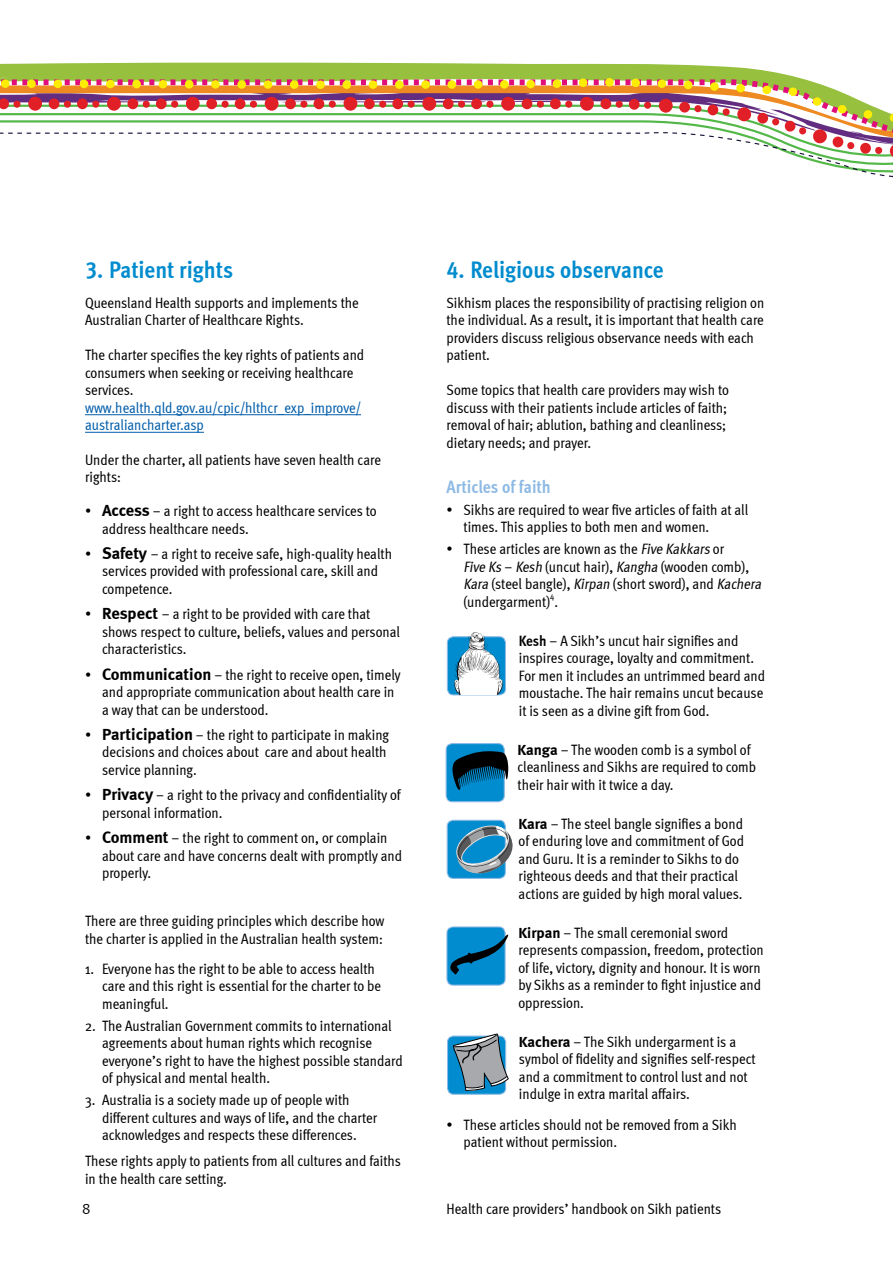
<style>
.page{position:relative;width:893px;height:1263px;background:#fff}
.page>*{position:absolute;margin:0;border:0;box-sizing:border-box;transform-origin:0 0}
.t1{font:24px "Meta Cond Bold LF";color:#008cce}
.t2{font:18px "Meta Cond Bold LF";color:#8dbae4}
.t3{font:15px/17.5px "Meta Cond";color:#000}
.t4{font:15px/17.5px "Meta Cond";color:#005daa}
.t5{font:15px "Meta Normal LF";color:#000}
.t6{font:9px "Meta Cond";color:#000}
.s1{font-family:"Meta";font-weight:700;font-size:16.5px}
.s2{font-style:italic}
.s3{font-family:"Meta Cond Bold LF"}
.s4{font-family:"Meta Bold LF"}
</style>
<div class="page">
<svg style="left:0;top:62px;width:893px;height:116px"></svg>
<hr style="left:85px;top:414px;width:276px;height:1px;background:#005daa">
<hr style="left:85px;top:432px;width:119px;height:1px;background:#005daa">
<div style="left:447px;top:637px;width:58px;height:58px;background:#008cce;border-radius:6px"></div>
<div style="left:447px;top:636px;width:59px;height:59px;border:1px solid #8dbae4;border-radius:6px"></div>
<div style="left:446px;top:744px;width:58px;height:58px;background:#008cce;border-radius:6px"></div>
<div style="left:446px;top:743px;width:59px;height:59px;border:1px solid #8dbae4;border-radius:6px"></div>
<svg style="left:452px;top:750px;width:56px;height:40px"></svg>
<div style="left:447px;top:820px;width:58px;height:58px;background:#008cce;border-radius:6px"></div>
<div style="left:447px;top:820px;width:59px;height:59px;border:1px solid #8dbae4;border-radius:6px"></div>
<svg style="left:452px;top:823px;width:61px;height:56px"></svg>
<div style="left:447px;top:927px;width:58px;height:58px;background:#008cce;border-radius:6px"></div>
<div style="left:446px;top:926px;width:60px;height:60px;border:1px solid #8dbae4;border-radius:6px"></div>
<svg style="left:450px;top:934px;width:58px;height:40px"></svg>
<div style="left:447px;top:1036px;width:59px;height:58px;background:#008cce;border-radius:6px"></div>
<div style="left:447px;top:1035px;width:59px;height:60px;border:1px solid #8dbae4;border-radius:6px"></div>
<svg style="left:453px;top:1033px;width:56px;height:62px"></svg>
<svg style="left:454px;top:632px;width:49px;height:62px"></svg>
<h1 class="t1" style="left:85px;top:255px;width:150px">3. Patient rights</h1>
<p class="t3" style="left:85px;top:294px;width:275px">Queensland Health supports and implements the<br>Australian Charter of Healthcare Rights.</p>
<p class="t3" style="left:85px;top:346px;width:281px">The charter specifies the key rights of patients and consumers when seeking or receiving healthcare services.</p>
<p class="t4" style="left:85px;top:398px;width:278px">www.health.qld.gov.au/cpic/hlthcr_exp_improve/ australiancharter.asp</p>
<p class="t3" style="left:85px;top:451px;width:298px">Under the charter, all patients have seven health care rights:</p>
<p class="t3" style="left:102px;top:502px;width:276px;text-indent:-17px">• <span class="s1">Access</span> – a right to access healthcare services to address healthcare needs.</p>
<p class="t3" style="left:102px;top:545px;width:291px;text-indent:-17px">• <span class="s1">Safety</span> – a right to receive safe, high-quality health services provided with professional care, skill and competence.</p>
<p class="t3" style="left:102px;top:605px;width:299px;text-indent:-17px">• <span class="s1">Respect</span> – a right to be provided with care that shows respect to culture, beliefs, values and personal characteristics.</p>
<p class="t3" style="left:102px;top:665px;width:300px;text-indent:-17px">• <span class="s1">Communication</span> – the right to receive open, timely and appropriate communication about health care in a way that can be understood.</p>
<p class="t3" style="left:102px;top:726px;width:288px;text-indent:-17px">• <span class="s1">Participation</span> – the right to participate in making decisions and choices about care and about health service planning.</p>
<p class="t3" style="left:102px;top:786px;width:300px;text-indent:-17px">• <span class="s1">Privacy</span> – a right to the privacy and confidentiality of personal information.</p>
<p class="t3" style="left:102px;top:829px;width:301px;text-indent:-17px">• <span class="s1">Comment</span> – the right to comment on, or complain about care and have concerns dealt with promptly and properly.</p>
<p class="t3" style="left:85px;top:912px;width:301px">There are three guiding principles which describe how the charter is applied in the Australian health system:</p>
<p class="t3" style="left:102px;top:960px;width:281px;text-indent:-17px">1. Everyone has the right to be able to access health care and this right is essential for the charter to be meaningful.</p>
<p class="t3" style="left:102px;top:1017px;width:302px;text-indent:-17px">2. The Australian Government commits to international agreements about human rights which recognise everyone’s right to have the highest possible standard of physical and mental health.</p>
<p class="t3" style="left:102px;top:1091px;width:277px;text-indent:-17px">3. Australia is a society made up of people with different cultures and ways of life, and the charter acknowledges and respects these differences.</p>
<p class="t3" style="left:85px;top:1152px;width:317px">These rights apply to patients from all cultures and faiths in the health care setting.</p>
<h1 class="t1" style="left:446px;top:255px;width:219px">4. Religious observance</h1>
<p class="t3" style="left:446px;top:294px;width:319px">Sikhism places the responsibility of practising religion on the individual. As a result, it is important that health care providers discuss religious observance needs with each patient.</p>
<p class="t3" style="left:446px;top:381px;width:284px">Some topics that health care providers may wish to discuss with their patients include articles of faith; removal of hair; ablution, bathing and cleanliness; dietary needs; and prayer.</p>
<p class="t2" style="left:446px;top:476px;width:106px">Articles of faith</p>
<p class="t3" style="left:463px;top:501px;width:286px;text-indent:-17px">• Sikhs are required to wear five articles of faith at all times. This applies to both men and women.</p>
<p class="t3" style="left:463px;top:540px;width:302px;text-indent:-17px">• These articles are known as the <span class="s2">Five Kakkars</span> or<br><span class="s2">Five Ks</span> – <span class="s2">Kesh</span> (uncut hair), <span class="s2">Kangha</span> (wooden comb), <span class="s2">Kara</span> (steel bangle), <span class="s2">Kirpan</span> (short sword), and <span class="s2">Kachera </span>(undergarment) .</p>
<p class="t6" style="left:550px;top:591px;width:6px">4</p>
<p class="t3" style="left:519px;top:631px;width:248px"><span class="s3">Kesh</span> – A Sikh’s uncut hair signifies and inspires courage, loyalty and commitment.<br>For men it includes an untrimmed beard and moustache. The hair remains uncut because it is seen as a divine gift from God.</p>
<p class="t3" style="left:518px;top:740px;width:240px"><span class="s4">Kanga</span> – The wooden comb is a symbol of cleanliness and Sikhs are required to comb their hair with it twice a day.</p>
<p class="t3" style="left:519px;top:814px;width:227px"><span class="s4">Kara</span> – The steel bangle signifies a bond of enduring love and commitment of God and Guru. It is a reminder to Sikhs to do righteous deeds and that their practical actions are guided by high moral values.</p>
<p class="t3" style="left:518px;top:923px;width:247px"><span class="s4">Kirpan</span> – The small ceremonial sword represents compassion, freedom, protection of life, victory, dignity and honour. It is worn by Sikhs as a reminder to fight injustice and oppression.</p>
<p class="t3" style="left:519px;top:1032px;width:238px"><span class="s4">Kachera</span> – The Sikh undergarment is a symbol of fidelity and signifies self-respect and a commitment to control lust and not indulge in extra marital affairs.</p>
<p class="t3" style="left:463px;top:1115px;width:275px;text-indent:-17px">• These articles should not be removed from a Sikh patient without permission.</p>
<p class="t5" style="left:82px;top:1200px;width:10px">8</p>
<p class="t3" style="left:446px;top:1200px;width:276px">Health care providers’ handbook on Sikh patients</p>
</div>
